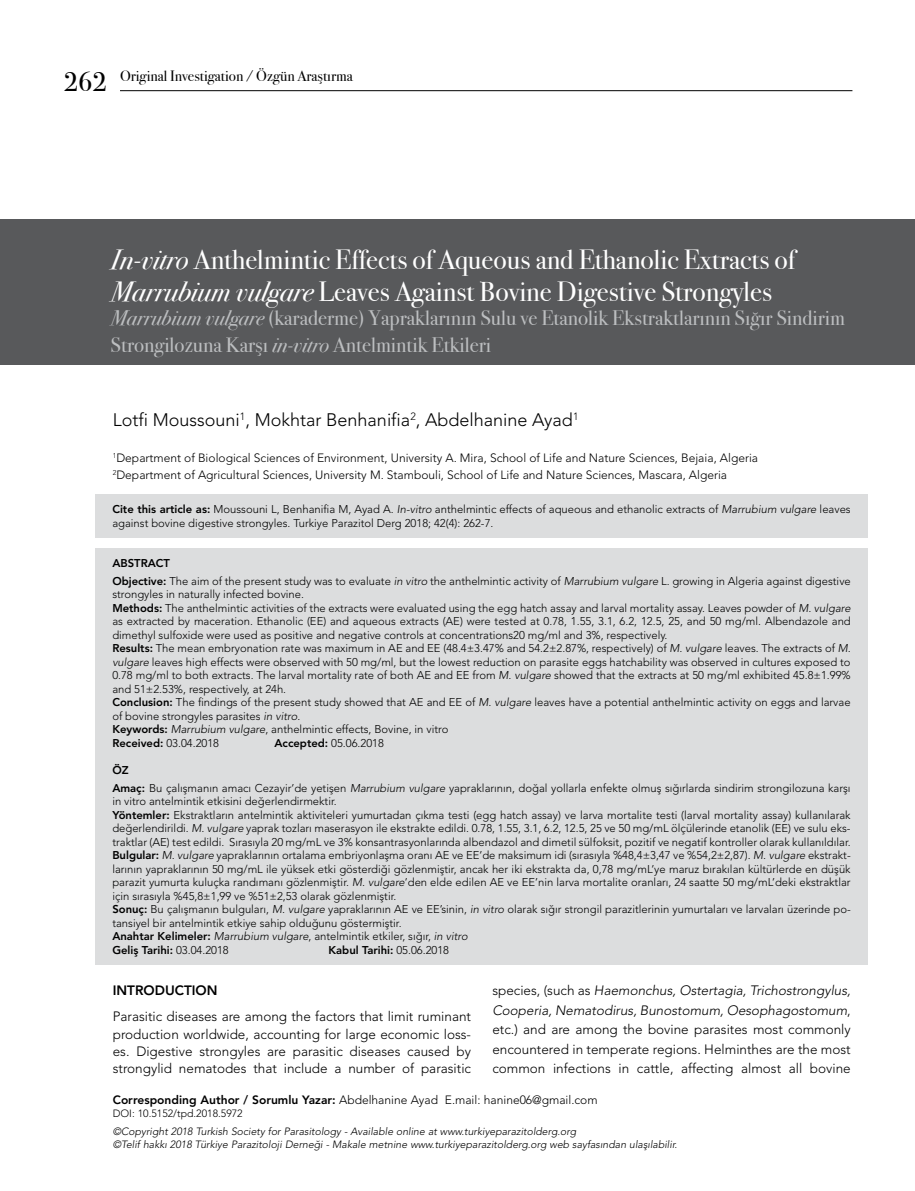
<style>
.page{position:relative;width:915px;height:1191px;background:#fff}
.page>*{position:absolute;margin:0;border:0;box-sizing:border-box;transform-origin:0 0}
.t1{font:27.75px/31.5px "Bodoni Svty Two ITCTT Book";color:#fff}
.t2{font:21px/27px "Bodoni Svty Two ITCTT Book";color:#bcbec0}
.t3{font:300 18px "Avenir LT Std";color:#000}
.t4{font:15px "Bodoni Svty Two ITCTT Book";color:#000}
.t5{font:300 13.5px/19.5px "Avenir LT Std";color:#000;text-align:justify}
.t6{font:800 13.5px "Avenir LT Std";color:#000}
.t7{font:300 12px/17.1px "Avenir LT Std";color:#000}
.t8{font:300 11.25px/13.5px "Avenir LT Std";color:#000}
.t9{font:800 11.25px "Avenir LT Std";color:#000}
.t10{font:italic 300 10.5px/13.5px "Avenir LT Std";color:#000}
.t11{font:300 10.5px "Avenir LT Std";color:#000}
.s1{font-size:27px}
.s2{font-family:"Bodoni Svty Two ITCTT Book Ita"}
.s3{font-weight:800}
.s4{font-style:italic}
.s5{font-weight:300}
</style>
<div class="page">
<div style="left:0;top:219px;width:914px;height:146px;background:#58595b"></div>
<div style="left:95px;top:548px;width:772px;height:416px;background:#dcddde"></div>
<div style="left:95px;top:494px;width:772px;height:43px;background:#dcddde"></div>
<hr style="left:120px;top:90px;width:732px;height:1px;background:#000">
<h3 class="t4" style="left:64px;top:64px;width:290px"><span class="s1">262</span> Original Investigation / Özgün Araştırma</h3>
<h1 class="t1" style="left:111px;top:241px;width:685px"><span class="s2">In-vitro</span> Anthelmintic Effects of Aqueous and Ethanolic Extracts of<br><span class="s2">Marrubium vulgare</span> Leaves Against Bovine Digestive Strongyles</h1>
<h2 class="t2" style="left:111px;top:302px;width:735px"><span class="s2">Marrubium vulgare</span> (karaderme) Yapraklarının Sulu ve Etanolik Ekstraktlarının Sığır Sindirim<br>Strongilozuna Karşı <span class="s2">in-vitro</span> Antelmintik Etkileri</h2>
<h3 class="t3" style="left:113px;top:408px;width:467px">Lotfi Moussouni<sup>1</sup>, Mokhtar Benhanifia<sup>2</sup>, Abdelhanine Ayad<sup>1</sup></h3>
<p class="t7" style="left:113px;top:449px;width:646px"><sup>1</sup>Department of Biological Sciences of Environment, University A. Mira, School of Life and Nature Sciences, Bejaia, Algeria<br><sup>2</sup>Department of Agricultural Sciences, University M. Stambouli, School of Life and Nature Sciences, Mascara, Algeria</p>
<p class="t8" style="left:112px;top:502px;width:739px"><span class="s3">Cite this article as:</span> Moussouni L, Benhanifia M, Ayad A. <span class="s4">In-vitro</span> anthelmintic effects of aqueous and ethanolic extracts of <span class="s4">Marrubium vulgare</span> leaves against bovine digestive strongyles. Turkiye Parazitol Derg 2018; 42(4): 262-7.</p>
<p class="t8" style="left:112px;top:554px;width:739px;line-height:17.7px"><span class="s3">ABSTRACT<br>Objective:</span> The aim of the present study was to evaluate <span class="s4">in vitro</span> the anthelmintic activity of <span class="s4">Marrubium vulgare</span> L. growing in Algeria against digestive</p>
<p class="t8" style="left:112px;top:587px;width:739px">strongyles in naturally infected bovine.<br><span class="s3">Methods:</span> The anthelmintic activities of the extracts were evaluated using the egg hatch assay and larval mortality assay. Leaves powder of <span class="s4">M. vulgare </span>as extracted by maceration. Ethanolic (EE) and aqueous extracts (AE) were tested at 0.78, 1.55, 3.1, 6.2, 12.5, 25, and 50 mg/ml. Albendazole and dimethyl sulfoxide were used as positive and negative controls at concentrations20 mg/ml and 3%, respectively.<br><span class="s3">Results:</span> The mean embryonation rate was maximum in AE and EE (48.4±3.47% and 54.2±2.87%, respectively) of <span class="s4">M. vulgare</span> leaves. The extracts of <span class="s4">M. vulgare</span> leaves high effects were observed with 50 mg/ml, but the lowest reduction on parasite eggs hatchability was observed in cultures exposed to 0.78 mg/ml to both extracts. The larval mortality rate of both AE and EE from <span class="s4">M. vulgare</span> showed that the extracts at 50 mg/ml exhibited 45.8±1.99% and 51±2.53%, respectively, at 24h.<br><span class="s3">Conclusion:</span> The findings of the present study showed that AE and EE of <span class="s4">M. vulgare</span> leaves have a potential anthelmintic activity on eggs and larvae of bovine strongyles parasites <span class="s4">in vitro</span>.<br><span class="s3">Keywords:</span> <span class="s4">Marrubium vulgare</span>, anthelmintic effects, Bovine, in vitro<br><span class="s3">Received:</span> 03.04.2018</p>
<p class="t8" style="left:274px;top:736px;width:111px"><span class="s3">Accepted:</span> 05.06.2018</p>
<p class="t8" style="left:112px;top:761px;width:739px;line-height:17.7px"><span class="s3">ÖZ<br>Amaç:</span> Bu çalışmanın amacı Cezayir’de yetişen <span class="s4">Marrubium vulgare</span> yapraklarının, doğal yollarla enfekte olmuş sığırlarda sindirim strongilozuna karşı</p>
<p class="t8" style="left:112px;top:794px;width:739px">in vitro antelmintik etkisini değerlendirmektir.<br><span class="s3">Yöntemler:</span> Ekstraktların antelmintik aktiviteleri yumurtadan çıkma testi (egg hatch assay) ve larva mortalite testi (larval mortality assay) kullanılarak değerlendirildi. <span class="s4">M. vulgare</span> yaprak tozları maserasyon ile ekstrakte edildi. 0.78, 1.55, 3.1, 6.2, 12.5, 25 ve 50 mg/mL ölçülerinde etanolik (EE) ve sulu eks&shy;traktlar (AE) test edildi. Sırasıyla 20 mg/mL ve 3% konsantrasyonlarında albendazol and dimetil sülfoksit, pozitif ve negatif kontroller olarak kullanıldılar.<br><span class="s3">Bulgular:</span> <span class="s4">M. vulgare</span> yapraklarının ortalama embriyonlaşma oranı AE ve EE’de maksimum idi (sırasıyla %48,4±3,47 ve %54,2±2,87). <span class="s4">M. vulgare</span> ekstrakt&shy;larının yapraklarının 50 mg/mL ile yüksek etki gösterdiği gözlenmiştir, ancak her iki ekstrakta da, 0,78 mg/mL’ye maruz bırakılan kültürlerde en düşük parazit yumurta kuluçka randımanı gözlenmiştir. <span class="s4">M. vulgare</span>’den elde edilen AE ve EE’nin larva mortalite oranları, 24 saatte 50 mg/mL’deki ekstraktlar için sırasıyla %45,8±1,99 ve %51±2,53 olarak gözlenmiştir.<br><span class="s3">Sonuç:</span> Bu çalışmanın bulguları, <span class="s4">M. vulgare</span> yapraklarının AE ve EE’sinin, <span class="s4">in vitro</span> olarak sığır strongil parazitlerinin yumurtaları ve larvaları üzerinde po&shy;tansiyel bir antelmintik etkiye sahip olduğunu göstermiştir.<br><span class="s3">Anahtar Kelimeler:</span> <span class="s4">Marrubium vulgare</span>, antelmintik etkiler, sığır, <span class="s4">in vitro<br></span><span class="s3">Geliş Tarihi:</span> 03.04.2018</p>
<p class="t9" style="left:328px;top:943px;width:122px">Kabul Tarihi: <span class="s5">05.06.2018</span></p>
<p class="t6" style="left:113px;top:982px;width:106px">INTRODUCTION</p>
<p class="t5" style="left:113px;top:1007px;width:359px;line-height:17.4px">Parasitic diseases are among the factors that limit ruminant production worldwide, accounting for large economic loss&shy;es. Digestive strongyles are parasitic diseases caused by strongylid nematodes that include a number of parasitic</p>
<p class="t5" style="left:492px;top:980px;width:360px">species, (such as <span class="s4">Haemonchus, Ostertagia, Trichostrongylus, Cooperia, Nematodirus, Bunostomum, Oesophagostomum</span>, etc.) and are among the bovine parasites most commonly encountered in temperate regions. Helminthes are the most common infections in cattle, affecting almost all bovine</p>
<p class="t7" style="left:113px;top:1091px;width:486px"><span class="s3">Corresponding Author / Sorumlu Yazar:</span> Abdelhanine Ayad E.mail: hanine06@gmail.com</p>
<p class="t11" style="left:113px;top:1107px;width:131px">DOI: 10.5152/tpd.2018.5972</p>
<p class="t10" style="left:113px;top:1124px;width:565px">©Copyright 2018 Turkish Society for Parasitology - Available online at www.turkiyeparazitolderg.org<br>©Telif hakkı 2018 Türkiye Parazitoloji Derneği - Makale metnine www.turkiyeparazitolderg.org web sayfasından ulaşılabilir.</p>
</div>
